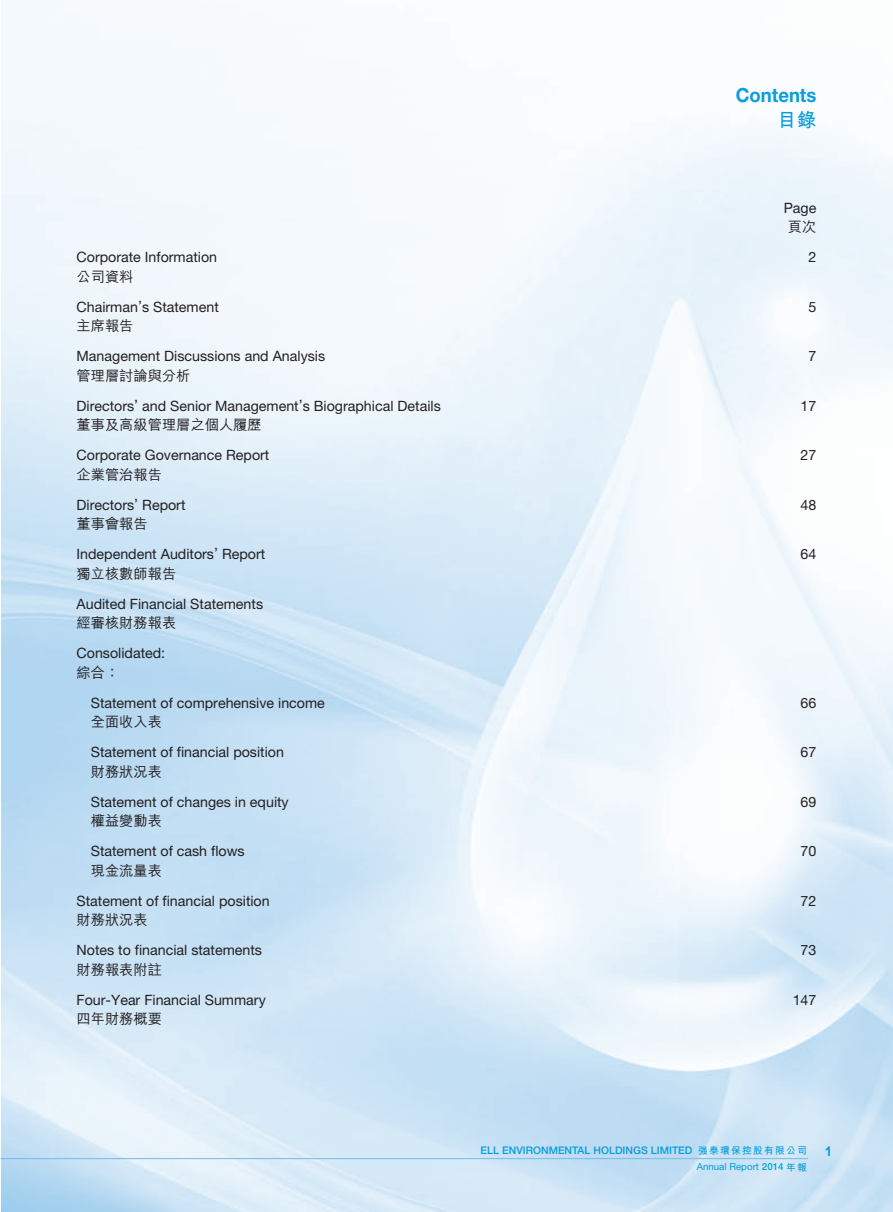
<style>
.page{position:relative;width:893px;height:1212px;background:#fff}
.page>*{position:absolute;margin:0;border:0;box-sizing:border-box;transform-origin:0 0}
.t1{font:700 19.5px "Helvetica Neue LT Std";color:#069ddc;scale:.95 1}
.t2{font:700 19.5px "M Hei HK";color:#069ddc}
._1__內文{font:14.25px "Helvetica Neue LT Std";color:#231f20}
._1__內文-2{font:500 14.25px "M Hei HK";color:#231f20}
.t3{font:700 13.5px "Arial";color:#069ddc}
.t4{font:500 10.5px "Helvetica Neue LT Std";color:#069ddc}
.t5{font:9.75px "Helvetica Neue LT Std";color:#069ddc}
.s1{font-weight:700}
.s2{font-family:"M Hei HK";font-weight:700;font-size:9.75px}
.s3{font-weight:500}
.s4{font-family:"M Hei HK";font-weight:700}
</style>
<div class="page">
<hr style="left:1px;top:1158px;width:807px;height:1px;background:#72bbe8">
<h1 class="t1" style="left:736px;top:83px;width:86px">Contents</h1>
<h1 class="t2" style="left:777px;top:105px;width:40px">目錄</h1>
<p class="_1__內文" style="left:784px;top:199px;width:34px">Page</p>
<p class="_1__內文-2" style="left:788px;top:216px;width:30px">頁次</p>
<p class="_1__內文" style="left:77px;top:249px;width:142px">Corporate Information</p>
<p class="_1__內文" style="left:808px;top:249px;width:9px">2</p>
<p class="_1__內文-2" style="left:77px;top:266px;width:58px">公司資料</p>
<p class="_1__內文" style="left:77px;top:298px;width:144px">Chairman’s Statement</p>
<p class="_1__內文" style="left:808px;top:298px;width:9px">5</p>
<p class="_1__內文-2" style="left:77px;top:315px;width:58px">主席報告</p>
<p class="_1__內文" style="left:77px;top:348px;width:250px">Management Discussions and Analysis</p>
<p class="_1__內文" style="left:808px;top:348px;width:9px">7</p>
<p class="_1__內文-2" style="left:77px;top:365px;width:115px">管理層討論與分析</p>
<p class="_1__內文" style="left:77px;top:397px;width:366px">Directors’ and Senior Management’s Biographical Details</p>
<p class="_1__內文" style="left:801px;top:397px;width:17px">17</p>
<p class="_1__內文-2" style="left:77px;top:414px;width:187px">董事及高級管理層之個人履歷</p>
<p class="_1__內文" style="left:77px;top:447px;width:194px">Corporate Governance Report</p>
<p class="_1__內文" style="left:801px;top:447px;width:17px">27</p>
<p class="_1__內文-2" style="left:77px;top:464px;width:87px">企業管治報告</p>
<p class="_1__內文" style="left:77px;top:496px;width:110px">Directors’ Report</p>
<p class="_1__內文" style="left:801px;top:496px;width:17px">48</p>
<p class="_1__內文-2" style="left:77px;top:513px;width:73px">董事會報告</p>
<p class="_1__內文" style="left:77px;top:546px;width:190px">Independent Auditors’ Report</p>
<p class="_1__內文" style="left:801px;top:546px;width:17px">64</p>
<p class="_1__內文-2" style="left:77px;top:563px;width:101px">獨立核數師報告</p>
<p class="_1__內文" style="left:77px;top:595px;width:188px">Audited Financial Statements</p>
<p class="_1__內文-2" style="left:77px;top:612px;width:101px">經審核財務報表</p>
<p class="_1__內文" style="left:77px;top:645px;width:90px">Consolidated:</p>
<p class="_1__內文-2" style="left:77px;top:662px;width:44px">綜合<span class="s1">：</span></p>
<p class="_1__內文" style="left:91px;top:694px;width:236px">Statement of comprehensive income</p>
<p class="_1__內文" style="left:801px;top:694px;width:17px">66</p>
<p class="_1__內文-2" style="left:91px;top:711px;width:73px">全面收入表</p>
<p class="_1__內文" style="left:91px;top:744px;width:195px">Statement of financial position</p>
<p class="_1__內文" style="left:801px;top:744px;width:17px">67</p>
<p class="_1__內文-2" style="left:91px;top:761px;width:73px">財務狀況表</p>
<p class="_1__內文" style="left:91px;top:793px;width:199px">Statement of changes in equity</p>
<p class="_1__內文" style="left:801px;top:793px;width:17px">69</p>
<p class="_1__內文-2" style="left:91px;top:810px;width:73px">權益變動表</p>
<p class="_1__內文" style="left:91px;top:843px;width:155px">Statement of cash flows</p>
<p class="_1__內文" style="left:801px;top:843px;width:17px">70</p>
<p class="_1__內文-2" style="left:91px;top:860px;width:73px">現金流量表</p>
<p class="_1__內文" style="left:77px;top:892px;width:195px">Statement of financial position</p>
<p class="_1__內文" style="left:801px;top:892px;width:17px">72</p>
<p class="_1__內文-2" style="left:77px;top:909px;width:73px">財務狀況表</p>
<p class="_1__內文" style="left:77px;top:942px;width:187px">Notes to financial statements</p>
<p class="_1__內文" style="left:801px;top:942px;width:17px">73</p>
<p class="_1__內文-2" style="left:77px;top:959px;width:87px">財務報表附註</p>
<p class="_1__內文" style="left:77px;top:991px;width:191px">Four-Year Financial Summary</p>
<p class="_1__內文" style="left:793px;top:991px;width:25px">147</p>
<p class="_1__內文-2" style="left:77px;top:1008px;width:87px">四年財務概要</p>
<p class="t4" style="left:481px;top:1144px;width:328px">ELL ENVIRONMENTAL HOLDINGS LIMITED <span class="s2">强泰環保控股有限公司</span></p>
<p class="t3" style="left:825px;top:1142px;width:9px">1</p>
<p class="t5" style="left:697px;top:1161px;width:112px">Annual Report <span class="s3">2014</span> <span class="s4">年報</span></p>
</div>
